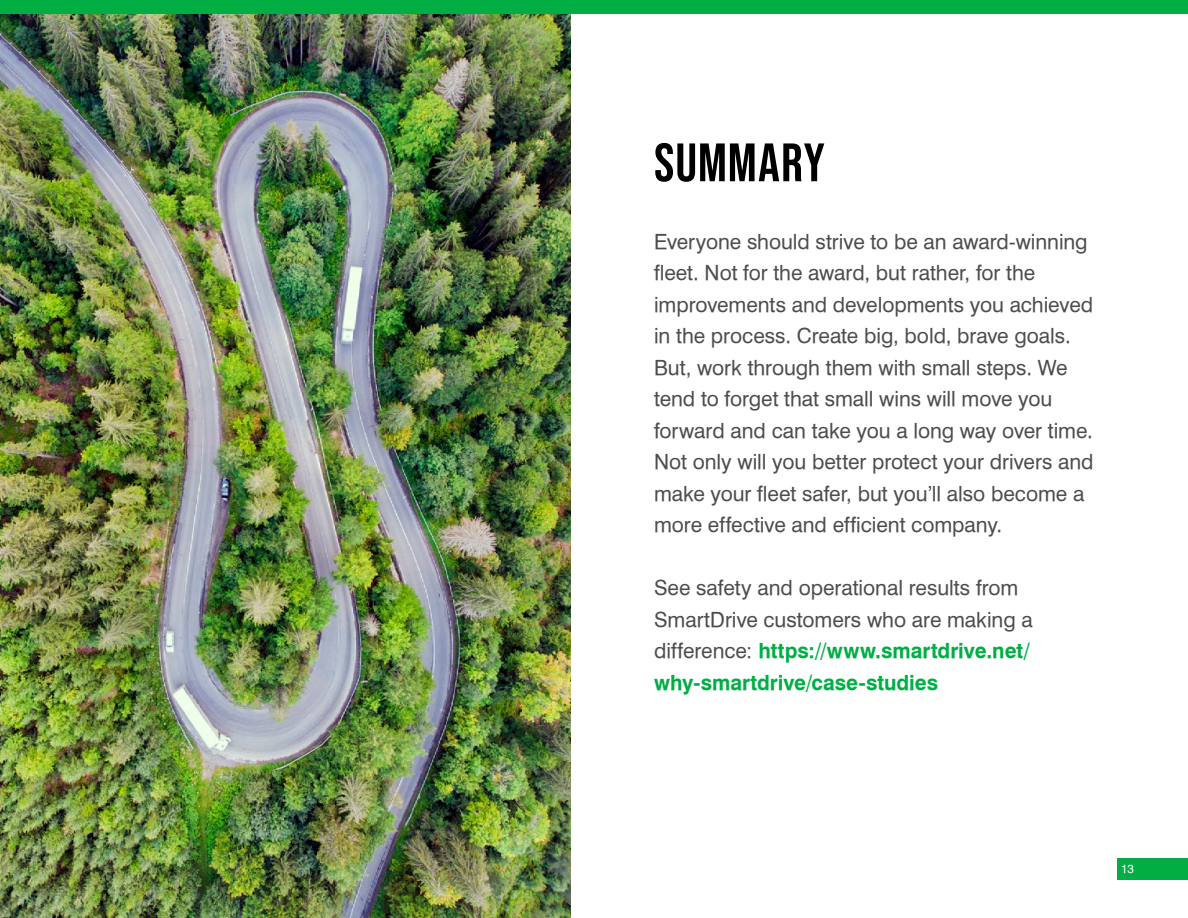
<style>
.page{position:relative;width:1188px;height:918px;background:#fff}
.page>*{position:absolute;margin:0;border:0;box-sizing:border-box;transform-origin:0 0}
.t1{font:54px "Bebas Neue";letter-spacing:.02em;color:#000}
.t2{font:21px/31.5px "Halvett";letter-spacing:-.005em;color:#4d4d4f}
.t3{font:12px "Halvett";color:#fff}
.s1{font-weight:700;color:#00ae44}
</style>
<div class="page">
<div style="left:1118px;top:858px;width:70px;height:22px;background:#00ae44"></div>
<img style="left:0;top:13px;width:570px;height:905px">
<div style="left:0;top:0;width:1188px;height:13px;background:#00ae44"></div>
<h1 class="t1" style="left:654px;top:132px;width:172px">SUMMARY</h1>
<p class="t2" style="left:654px;top:226px;width:441px">Everyone should strive to be an award-winning fleet. Not for the award, but rather, for the improvements and developments you achieved in the process. Create big, bold, brave goals.<br>But, work through them with small steps. We tend to forget that small wins will move you forward and can take you a long way over time.<br>Not only will you better protect your drivers and make your fleet safer, but you’ll also become a more effective and efficient company.</p>
<p class="t2" style="left:654px;top:572px;width:380px">See safety and operational results from SmartDrive customers who are making a difference: <span class="s1">https://www.smartdrive.net/ why-smartdrive/case-studies</span></p>
<p class="t3" style="left:1121px;top:862px;width:14px">13</p>
</div>
